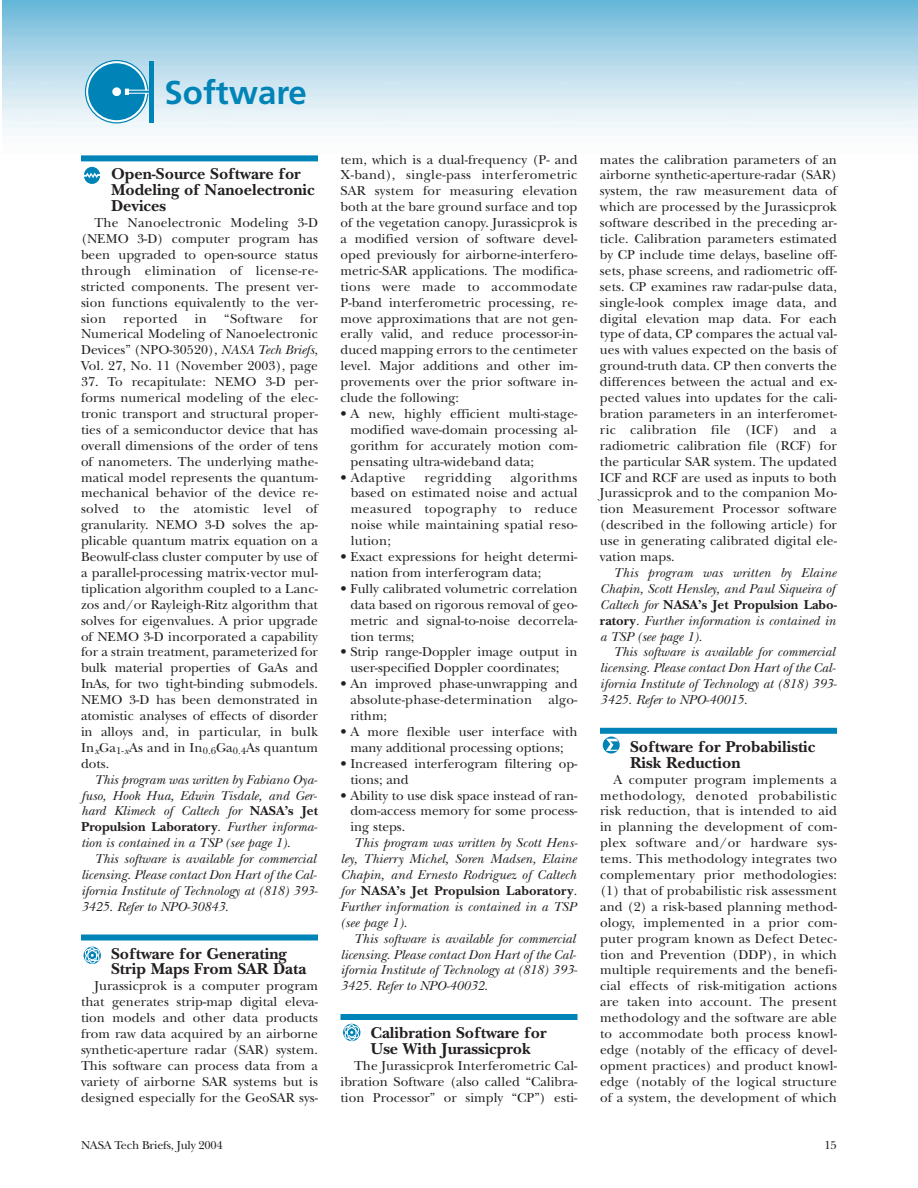
<style>
.page{position:relative;width:918px;height:1188px;background:#fff}
.page>*{position:absolute;margin:0;border:0;box-sizing:border-box;transform-origin:0 0}
.t1{font:700 33px "Frutiger";color:#0083b6}
.t2{font:700 16.5px/15.9px "New Baskerville";color:#231f20}
.t3{font:13.5px/15.9px "New Baskerville";letter-spacing:.005em;color:#231f20;text-align:justify}
.t4{font:italic 13.5px/15.9px "New Baskerville";color:#231f20;text-align:justify}
.t5{font:13.5px "New Baskerville";letter-spacing:.035em;color:#231f20}
.t6{font:13.5px "New Baskerville";letter-spacing:.025em;color:#231f20}
.t7{font:12px "New Baskerville";letter-spacing:-.015em;color:#231f20}
.s1{font-style:italic}
.s2{font-weight:700;font-style:normal}
</style>
<div class="page">
<div style="left:81px;top:155px;width:237px;height:6px;background:#0083b6"></div>
<div style="left:81px;top:934px;width:237px;height:6px;background:#0083b6"></div>
<div style="left:340px;top:1014px;width:238px;height:6px;background:#0083b6"></div>
<div style="left:600px;top:728px;width:237px;height:6px;background:#0083b6"></div>
<svg style="left:84px;top:167px;width:16px;height:17px"></svg>
<svg style="left:83px;top:946px;width:18px;height:18px"></svg>
<img style="left:2px;top:0;width:916px;height:130px">
<svg style="left:85px;top:60px;width:63px;height:63px"></svg>
<div style="left:88px;top:63px;width:57px;height:57px;background:#0083b6;border-radius:50%"></div>
<div style="left:112px;top:87px;width:9px;height:9px;background:#fff;border:1px solid #fff;border-radius:50%"></div>
<svg style="left:129px;top:90px;width:21px;height:4px"></svg>
<svg style="left:125px;top:89px;width:4px;height:6px"></svg>
<hr style="left:150px;top:61px;width:4px;height:61px;background:#0083b6">
<svg style="left:343px;top:1023px;width:18px;height:19px"></svg>
<svg style="left:603px;top:737px;width:17px;height:17px"></svg>
<svg style="left:606px;top:739px;width:12px;height:12px"></svg>
<h1 class="t1" style="left:165px;top:79px;width:144px">Software</h1>
<p class="t2" style="left:111px;top:168px;width:205px">Open-Source Software for<br>Modeling of Nanoelectronic<br>Devices</p>
<p class="t3" style="left:81px;top:216px;width:239px;text-indent:14px">The Nanoelectronic Modeling 3-D (NEMO 3-D) computer program has been upgraded to open-source status through elimination of license-re&shy;stricted components. The present ver&shy;sion functions equivalently to the ver&shy;sion</p>
<p class="t6" style="left:123px;top:313px;width:56px">reported</p>
<p class="t3" style="left:195px;top:312px;width:14px">in</p>
<p class="t6" style="left:224px;top:313px;width:60px">“Software</p>
<p class="t3" style="left:81px;top:312px;width:239px;text-indent:219px">for Numerical Modeling of Nanoelectronic Devices” (NPO-30520), <span class="s1">NASA Tech Briefs</span>, Vol. 27, No. 11 (November 2003), page</p>
<p class="t3" style="left:81px;top:375px;width:239px">37. To recapitulate: NEMO 3-D per&shy;forms numerical modeling of the elec&shy;tronic transport and structural proper&shy;ties of a semiconductor device that has overall dimensions of the order of tens of nanometers. The underlying mathe&shy;matical model represents the quantum&shy;mechanical behavior of the device re&shy;solved to the atomistic level of granularity. NEMO 3-D solves the ap&shy;plicable quantum matrix equation on a Beowulf-class cluster computer by use of a parallel-processing matrix·vector mul&shy;tiplication algorithm coupled to a Lanc&shy;zos and/or Rayleigh-Ritz algorithm that solves for eigenvalues. A prior upgrade of NEMO 3-D incorporated a capability for a strain treatment, parameterized for bulk material properties of GaAs and InAs, for two tight-binding submodels.<br>NEMO 3-D has been demonstrated in atomistic analyses of effects of disorder in alloys and, in particular, in bulk In<sub>x</sub>Ga<sub>1-</sub><sub>x</sub>As and in In<sub>0.6</sub>Ga<sub>0.4</sub>As quantum dots.</p>
<p class="t4" style="left:81px;top:773px;width:238px;text-indent:14px">This program was written by Fabiano Oya&shy;fuso, Hook Hua, Edwin Tisdale, and Ger&shy;hard Klimeck of Caltech for <span class="s2">NASA’s Jet Propulsion Laboratory</span>. Further informa&shy;tion is contained in a TSP (see page 1).</p>
<p class="t4" style="left:81px;top:852px;width:238px;text-indent:14px">This software is available for commercial licensing. Please contact Don Hart of the Cal&shy;ifornia Institute of Technology at (818) 393- 3425. Refer to NPO-30843.</p>
<p class="t2" style="left:111px;top:947px;width:197px">Software for Generating<br>Strip Maps From SAR Data</p>
<p class="t3" style="left:81px;top:980px;width:239px;text-indent:14px">Jurassicprok is a computer program that generates strip-map digital eleva&shy;tion models and other data products from raw data acquired by an airborne synthetic-aperture radar (SAR) system.<br>This software can process data from a variety of airborne SAR systems but is designed especially for the GeoSAR sys-</p>
<p class="t3" style="left:340px;top:153px;width:239px">tem, which is a dual-frequency (P- and X-band), single-pass interferometric SAR system for measuring elevation both at the bare ground surface and top of the vegetation canopy. Jurassicprok is a modified version of software devel&shy;oped previously for airborne-interfero&shy;metric-SAR applications. The modifica&shy;tions were made to accommodate P-band interferometric processing, re&shy;move approximations that are not gen&shy;erally valid, and reduce processor-in&shy;duced mapping errors to the centimeter level. Major additions and other im&shy;provements over the prior software in&shy;clude the following:</p>
<p class="t3" style="left:351px;top:407px;width:228px;text-indent:-10px">• A new, highly efficient multi-stage&shy;modified wave-domain processing al&shy;gorithm for accurately motion com&shy;pensating ultra-wideband data;</p>
<p class="t5" style="left:340px;top:472px;width:67px">• Adaptive</p>
<p class="t5" style="left:424px;top:472px;width:69px">regridding</p>
<p class="t3" style="left:351px;top:471px;width:228px;text-indent:160px">algorithms based on estimated noise and actual measured topography to reduce noise while maintaining spatial reso&shy;lution;</p>
<p class="t3" style="left:350px;top:550px;width:229px;text-indent:-10px">• Exact expressions for height determi&shy;nation from interferogram data;</p>
<p class="t3" style="left:350px;top:582px;width:229px;text-indent:-10px">• Fully calibrated volumetric correlation data based on rigorous removal of geo&shy;metric and signal-to-noise decorrela&shy;tion terms;</p>
<p class="t3" style="left:350px;top:646px;width:229px;text-indent:-10px">• Strip range-Doppler image output in user-specified Doppler coordinates;</p>
<p class="t3" style="left:350px;top:678px;width:229px;text-indent:-10px">• An improved phase-unwrapping and absolute-phase-determination algo&shy;rithm;</p>
<p class="t3" style="left:340px;top:725px;width:239px;text-align:center">• A more flexible user interface with many additional processing options;</p>
<p class="t3" style="left:350px;top:757px;width:229px;text-indent:-10px">• Increased interferogram filtering op&shy;tions; and</p>
<p class="t3" style="left:350px;top:789px;width:229px;text-indent:-10px">• Ability to use disk space instead of ran&shy;dom-access memory for some process&shy;ing steps.</p>
<p class="t4" style="left:340px;top:837px;width:239px;text-align:left;text-indent:14px">This program was written by Scott Hens&shy;ley, Thierry Michel, Soren Madsen, Elaine Chapin, and Ernesto Rodriguez of Caltech for <span class="s2">NASA’s Jet Propulsion Laboratory</span>.<br>Further information is contained in a TSP (see page 1).</p>
<p class="t4" style="left:340px;top:932px;width:238px;text-indent:14px">This software is available for commercial licensing. Please contact Don Hart of the Cal&shy;ifornia Institute of Technology at (818) 393- 3425. Refer to NPO-40032.</p>
<p class="t2" style="left:370px;top:1027px;width:178px">Calibration Software for<br>Use With Jurassicprok</p>
<p class="t3" style="left:340px;top:1059px;width:239px;text-indent:14px">The Jurassicprok Interferometric Cal&shy;ibration Software (also called “Calibra&shy;tion Processor” or simply “CP”) esti-</p>
<p class="t3" style="left:600px;top:153px;width:239px">mates the calibration parameters of an airborne synthetic-aperture-radar (SAR) system, the raw measurement data of which are processed by the Jurassicprok software described in the preceding ar&shy;ticle. Calibration parameters estimated by CP include time delays, baseline off&shy;sets, phase screens, and radiometric off&shy;sets. CP examines raw radar-pulse data, single-look complex image data, and digital elevation map data. For each type of data, CP compares the actual val&shy;ues with values expected on the basis of ground-truth data. CP then converts the differences between the actual and ex&shy;pected values into updates for the cali&shy;bration parameters in an interferomet&shy;ric calibration file (ICF) and a radiometric calibration file (RCF) for the particular SAR system. The updated ICF and RCF are used as inputs to both Jurassicprok and to the companion Mo&shy;tion Measurement Processor software (described in the following article) for use in generating calibrated digital ele&shy;vation maps.</p>
<p class="t4" style="left:600px;top:566px;width:238px;text-align:left;text-indent:14px">This program was written by Elaine Chapin, Scott Hensley, and Paul Siqueira of Caltech for <span class="s2">NASA’s Jet Propulsion Labo&shy;ratory</span>. Further information is contained in a TSP (see page 1).</p>
<p class="t4" style="left:600px;top:646px;width:238px;text-indent:14px">This software is available for commercial licensing. Please contact Don Hart of the Cal&shy;ifornia Institute of Technology at (818) 393- 3425. Refer to NPO-40015.</p>
<p class="t2" style="left:630px;top:741px;width:187px">Software for Probabilistic<br>Risk Reduction</p>
<p class="t3" style="left:600px;top:773px;width:239px;text-indent:14px">A computer program implements a methodology, denoted probabilistic risk reduction, that is intended to aid in planning the development of com&shy;plex software and/or hardware sys&shy;tems. This methodology integrates two complementary prior methodologies: (1) that of probabilistic risk assessment and (2) a risk-based planning method&shy;ology, implemented in a prior com&shy;puter program known as Defect Detec&shy;tion and Prevention (DDP), in which multiple requirements and the benefi&shy;cial effects of risk-mitigation actions are taken into account. The present methodology and the software are able to accommodate both process knowl&shy;edge (notably of the efficacy of devel&shy;opment practices) and product knowl&shy;edge (notably of the logical structure of a system, the development of which</p>
<p class="t7" style="left:81px;top:1141px;width:143px">NASA Tech Briefs, July 2004</p>
<p class="t7" style="left:824px;top:1141px;width:14px">15</p>
</div>
